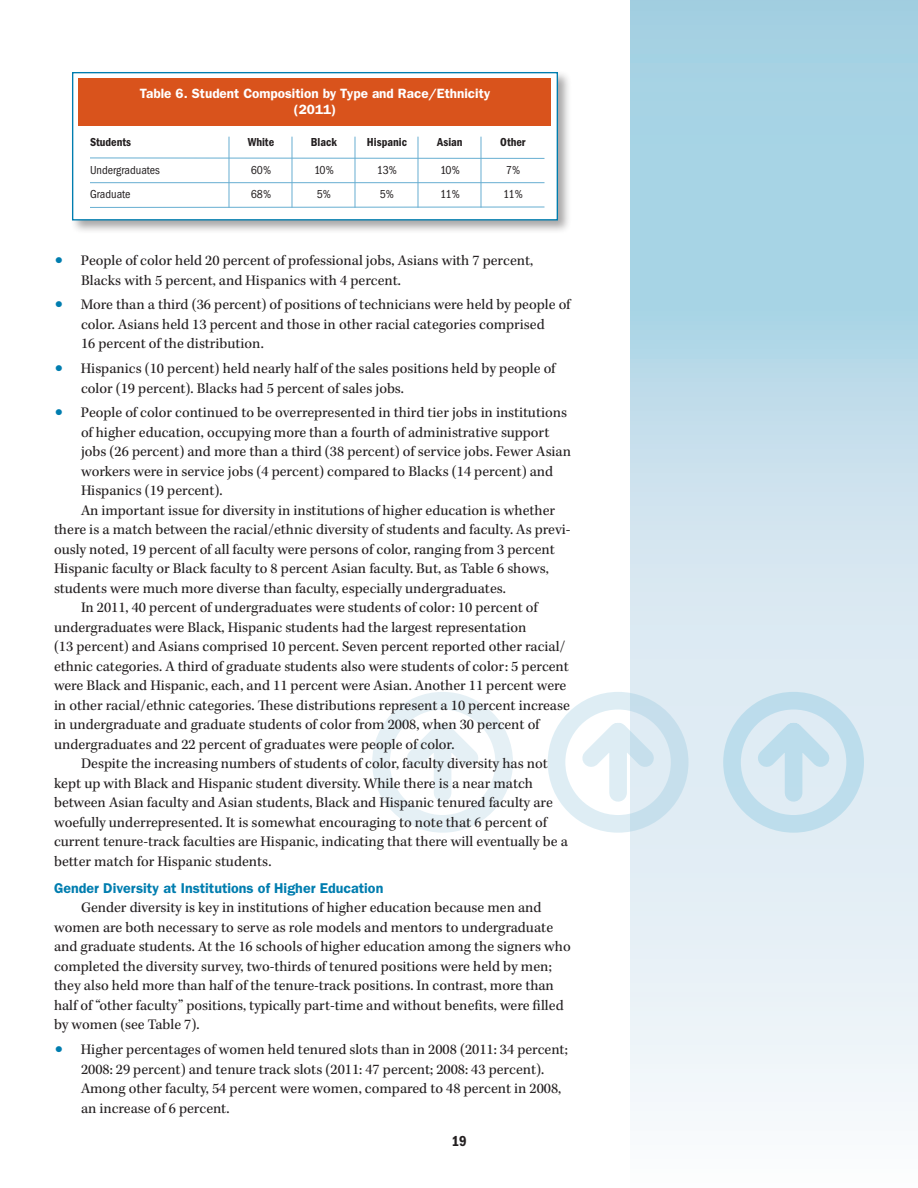
<style>
.page{position:relative;width:918px;height:1188px;background:#fff}
.page>*{position:absolute;margin:0;border:0;box-sizing:border-box;transform-origin:0 0}
.body_copy{font:15px/19.5px "Kepler Std";color:#231f20}
.Bullet_text{font:15px/19.5px "Kepler Std";color:#231f20}
.t1{font:600 15px "Franklin Got Cd ITC";color:#231f20}
.UMass_Blue_2nd_level{font:600 14.25px "ITC Franklin Gothic Std";color:#007daf}
.Table_Heads{font:600 13.5px/16.5px "ITC Franklin Gothic Std";color:#fff;text-align:center}
.t2{font:12px "Franklin Got Cd ITC";color:#231f20}
.Table_titles{font:600 12px "Franklin Got Cd ITC";color:#231f20}
.s1{color:#007daf}
</style>
<div class="page">
<svg style="left:630px;top:0;width:288px;height:1111px;background:#c9e2ed"></svg>
<div style="left:372px;top:692px;width:141px;height:141px;border:18px solid #98c3d8;border-radius:50%"></div>
<svg style="left:391px;top:707px;width:103px;height:104px"></svg>
<div style="left:548px;top:692px;width:141px;height:141px;border:18px solid #7abad6;border-radius:50%"></div>
<svg style="left:566px;top:707px;width:104px;height:104px"></svg>
<div style="left:723px;top:692px;width:141px;height:141px;border:18px solid #55b2d4;border-radius:50%"></div>
<svg style="left:742px;top:707px;width:103px;height:104px;background:#d0e5f0"></svg>
<div style="left:70px;top:70px;width:502px;height:165px;background:#231f20;opacity:.4"></div>
<div style="left:72px;top:72px;width:486px;height:148px;background:#fff;border:1px solid #007daf"></div>
<div style="left:79px;top:79px;width:472px;height:47px;background:#d9531c"></div>
<svg style="left:90px;top:157px;width:455px;height:2px"></svg>
<hr style="left:90px;top:182px;width:454px;height:1px;background:#66aed1">
<hr style="left:90px;top:207px;width:454px;height:1px;background:#66aed1">
<hr style="left:355px;top:137px;width:1px;height:71px;background:#66aed1">
<hr style="left:418px;top:137px;width:1px;height:71px;background:#66aed1">
<hr style="left:481px;top:137px;width:1px;height:71px;background:#66aed1">
<hr style="left:292px;top:137px;width:1px;height:71px;background:#66aed1">
<hr style="left:229px;top:137px;width:1px;height:71px;background:#66aed1">
<p class="Table_Heads" style="left:140px;top:85px;width:352px">Table 6. Student Composition by Type and Race/Ethnicity (2011)</p>
<p class="Table_titles" style="left:90px;top:135px;width:43px">Students</p>
<p class="Table_titles" style="left:248px;top:135px;width:28px">White</p>
<p class="Table_titles" style="left:311px;top:135px;width:28px">Black</p>
<p class="Table_titles" style="left:367px;top:135px;width:42px">Hispanic</p>
<p class="Table_titles" style="left:437px;top:135px;width:27px">Asian</p>
<p class="Table_titles" style="left:500px;top:135px;width:27px">Other</p>
<p class="t2" style="left:90px;top:163px;width:71px">Undergraduates</p>
<p class="t2" style="left:251px;top:163px;width:22px">60%</p>
<p class="t2" style="left:314px;top:163px;width:21px">10%</p>
<p class="t2" style="left:377px;top:163px;width:22px">13%</p>
<p class="t2" style="left:440px;top:163px;width:21px">10%</p>
<p class="t2" style="left:506px;top:163px;width:16px">7%</p>
<p class="t2" style="left:90px;top:188px;width:42px">Graduate</p>
<p class="t2" style="left:251px;top:188px;width:22px">68%</p>
<p class="t2" style="left:317px;top:188px;width:16px">5%</p>
<p class="t2" style="left:380px;top:188px;width:16px">5%</p>
<p class="t2" style="left:440px;top:188px;width:21px">11%</p>
<p class="t2" style="left:503px;top:188px;width:21px">11%</p>
<p class="Bullet_text" style="left:81px;top:251px;width:454px;text-indent:-27px"><span class="s1">•</span> People of color held 20 percent of professional jobs, Asians with 7 percent,<br>Blacks with 5 percent, and Hispanics with 4 percent.</p>
<p class="Bullet_text" style="left:81px;top:296px;width:491px;text-indent:-27px"><span class="s1">•</span> More than a third (36 percent) of positions of technicians were held by people of color. Asians held 13 percent and those in other racial categories comprised<br>16 percent of the distribution.</p>
<p class="Bullet_text" style="left:81px;top:359px;width:476px;text-indent:-27px"><span class="s1">•</span> Hispanics (10 percent) held nearly half of the sales positions held by people of color (19 percent). Blacks had 5 percent of sales jobs.</p>
<p class="Bullet_text" style="left:81px;top:404px;width:492px;text-indent:-27px"><span class="s1">•</span> People of color continued to be overrepresented in third tier jobs in institutions of higher education, occupying more than a fourth of administrative support jobs (26 percent) and more than a third (38 percent) of service jobs. Fewer Asian workers were in service jobs (4 percent) compared to Blacks (14 percent) and Hispanics (19 percent).</p>
<p class="body_copy" style="left:54px;top:501px;width:518px;text-indent:27px">An important issue for diversity in institutions of higher education is whether there is a match between the racial/ethnic diversity of students and faculty. As previ&shy;ously noted, 19 percent of all faculty were persons of color, ranging from 3 percent Hispanic faculty or Black faculty to 8 percent Asian faculty. But, as Table 6 shows, students were much more diverse than faculty, especially undergraduates.</p>
<p class="body_copy" style="left:54px;top:599px;width:517px;text-indent:27px">In 2011, 40 percent of undergraduates were students of color: 10 percent of undergraduates were Black, Hispanic students had the largest representation<br>(13 percent) and Asians comprised 10 percent. Seven percent reported other racial/ ethnic categories. A third of graduate students also were students of color: 5 percent were Black and Hispanic, each, and 11 percent were Asian. Another 11 percent were in other racial/ethnic categories. These distributions represent a 10 percent increase in undergraduate and graduate students of color from 2008, when 30 percent of undergraduates and 22 percent of graduates were people of color.</p>
<p class="body_copy" style="left:54px;top:755px;width:515px;text-indent:27px">Despite the increasing numbers of students of color, faculty diversity has not kept up with Black and Hispanic student diversity. While there is a near match between Asian faculty and Asian students, Black and Hispanic tenured faculty are woefully underrepresented. It is somewhat encouraging to note that 6 percent of current tenure-track faculties are Hispanic, indicating that there will eventually be a better match for Hispanic students.</p>
<p class="UMass_Blue_2nd_level" style="left:54px;top:880px;width:331px">Gender Diversity at Institutions of Higher Education</p>
<p class="body_copy" style="left:54px;top:899px;width:518px;text-indent:27px">Gender diversity is key in institutions of higher education because men and women are both necessary to serve as role models and mentors to undergraduate and graduate students. At the 16 schools of higher education among the signers who completed the diversity survey, two-thirds of tenured positions were held by men; they also held more than half of the tenure-track positions. In contrast, more than half of “other faculty” positions, typically part-time and without benefits, were filled by women (see Table 7).</p>
<p class="Bullet_text" style="left:81px;top:1040px;width:488px;text-indent:-27px"><span class="s1">•</span> Higher percentages of women held tenured slots than in 2008 (2011: 34 percent; 2008: 29 percent) and tenure track slots (2011: 47 percent; 2008: 43 percent).<br>Among other faculty, 54 percent were women, compared to 48 percent in 2008, an increase of 6 percent.</p>
<p class="t1" style="left:451px;top:1132px;width:17px">19</p>
</div>
